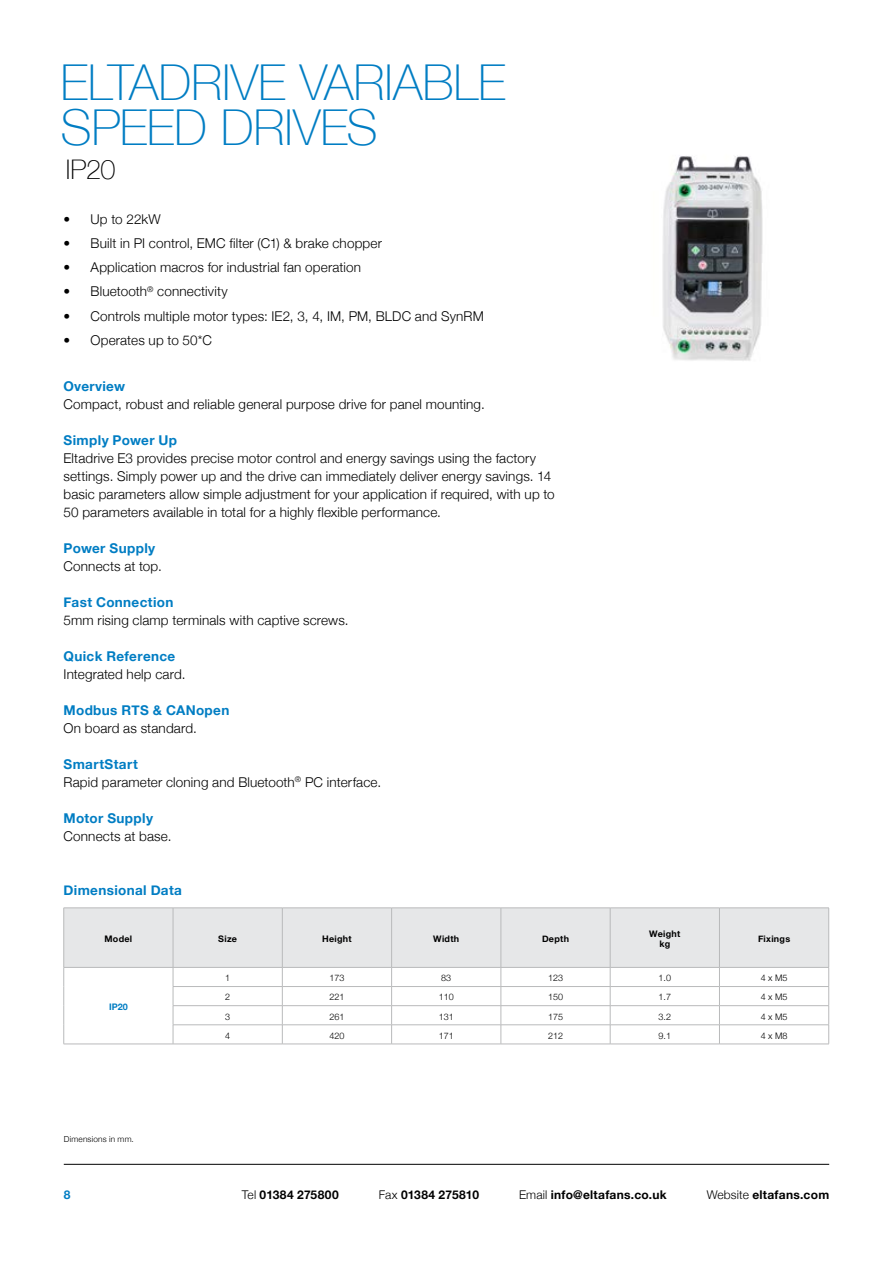
<style>
.page{position:relative;width:893px;height:1263px;background:#fff}
.page>*{position:absolute;margin:0;border:0;box-sizing:border-box;transform-origin:0 0}
.t1{font:100 49.5px/45px "Helvetica Neue";color:#007dc3}
.t2{font:100 27px "Helvetica Neue";color:#000}
.t3{font:300 13.5px/18px "Helvetica Neue";letter-spacing:.01em;color:#000}
.t4{font:700 13.5px "Helvetica Neue";letter-spacing:.025em;color:#007dc3}
.t5{font:700 12px "Helvetica Neue";letter-spacing:.02em;color:#000}
.t6{font:700 12px "Helvetica Neue";letter-spacing:.04em;color:#000}
.t7{font:700 12px "Helvetica Neue";color:#007dc3}
.t8{font:300 9px "Helvetica Neue";color:#000}
.t9{font:700 9px/10.5px "Helvetica Neue";letter-spacing:.03em;color:#000;text-align:center}
.t10{font:700 9px "Helvetica Neue";color:#007dc3}
.t11{font:300 8.25px "Helvetica Neue";letter-spacing:.025em;color:#000}
.s1{font-weight:700;color:#007dc3}
.s2{font-weight:300}
</style>
<div class="page">
<hr style="left:64px;top:1164px;width:765px;height:1px;background:#000">
<img style="left:662px;top:156px;width:101px;height:205px">
<div style="left:64px;top:908px;width:764px;height:59px;background:#e6e7e8"></div>
<hr style="left:64px;top:907px;width:109px;height:1px;background:#b9babb">
<hr style="left:63px;top:908px;width:1px;height:59px;background:#b9babb">
<hr style="left:173px;top:907px;width:109px;height:1px;background:#b9babb">
<hr style="left:173px;top:908px;width:1px;height:59px;background:#b9babb">
<hr style="left:282px;top:907px;width:110px;height:1px;background:#b9babb">
<hr style="left:282px;top:908px;width:1px;height:59px;background:#b9babb">
<hr style="left:392px;top:907px;width:109px;height:1px;background:#b9babb">
<hr style="left:391px;top:908px;width:1px;height:59px;background:#b9babb">
<hr style="left:501px;top:907px;width:109px;height:1px;background:#b9babb">
<hr style="left:501px;top:908px;width:1px;height:59px;background:#b9babb">
<hr style="left:610px;top:907px;width:109px;height:1px;background:#b9babb">
<hr style="left:610px;top:908px;width:1px;height:59px;background:#b9babb">
<hr style="left:719px;top:907px;width:110px;height:1px;background:#b9babb">
<hr style="left:719px;top:908px;width:1px;height:59px;background:#b9babb">
<hr style="left:828px;top:908px;width:1px;height:59px;background:#b9babb">
<hr style="left:64px;top:967px;width:109px;height:1px;background:#b9babb">
<hr style="left:173px;top:967px;width:109px;height:1px;background:#b9babb">
<hr style="left:282px;top:967px;width:110px;height:1px;background:#b9babb">
<hr style="left:392px;top:967px;width:109px;height:1px;background:#b9babb">
<hr style="left:501px;top:967px;width:109px;height:1px;background:#b9babb">
<hr style="left:610px;top:967px;width:109px;height:1px;background:#b9babb">
<hr style="left:719px;top:967px;width:110px;height:1px;background:#b9babb">
<hr style="left:173px;top:986px;width:109px;height:1px;background:#b9babb">
<hr style="left:282px;top:986px;width:110px;height:1px;background:#b9babb">
<hr style="left:392px;top:986px;width:109px;height:1px;background:#b9babb">
<hr style="left:501px;top:986px;width:109px;height:1px;background:#b9babb">
<hr style="left:610px;top:986px;width:109px;height:1px;background:#b9babb">
<hr style="left:719px;top:986px;width:110px;height:1px;background:#b9babb">
<hr style="left:173px;top:1005px;width:109px;height:1px;background:#b9babb">
<hr style="left:282px;top:1005px;width:110px;height:1px;background:#b9babb">
<hr style="left:392px;top:1005px;width:109px;height:1px;background:#b9babb">
<hr style="left:501px;top:1005px;width:109px;height:1px;background:#b9babb">
<hr style="left:610px;top:1005px;width:109px;height:1px;background:#b9babb">
<hr style="left:719px;top:1005px;width:110px;height:1px;background:#b9babb">
<svg style="left:63px;top:967px;width:1px;height:77px"></svg>
<hr style="left:173px;top:1024px;width:109px;height:1px;background:#b9babb">
<svg style="left:173px;top:968px;width:1px;height:76px"></svg>
<hr style="left:282px;top:1024px;width:110px;height:1px;background:#b9babb">
<svg style="left:282px;top:968px;width:1px;height:76px"></svg>
<hr style="left:392px;top:1024px;width:109px;height:1px;background:#b9babb">
<svg style="left:391px;top:968px;width:1px;height:76px"></svg>
<hr style="left:501px;top:1024px;width:109px;height:1px;background:#b9babb">
<svg style="left:501px;top:968px;width:1px;height:76px"></svg>
<hr style="left:610px;top:1024px;width:109px;height:1px;background:#b9babb">
<svg style="left:610px;top:968px;width:1px;height:76px"></svg>
<hr style="left:719px;top:1024px;width:110px;height:1px;background:#b9babb">
<svg style="left:719px;top:968px;width:1px;height:76px"></svg>
<svg style="left:828px;top:968px;width:1px;height:76px"></svg>
<hr style="left:64px;top:1044px;width:109px;height:1px;background:#b9babb">
<hr style="left:173px;top:1044px;width:109px;height:1px;background:#b9babb">
<hr style="left:282px;top:1044px;width:110px;height:1px;background:#b9babb">
<hr style="left:392px;top:1044px;width:109px;height:1px;background:#b9babb">
<hr style="left:501px;top:1044px;width:109px;height:1px;background:#b9babb">
<hr style="left:610px;top:1044px;width:109px;height:1px;background:#b9babb">
<hr style="left:719px;top:1044px;width:110px;height:1px;background:#b9babb">
<h1 class="t1" style="left:61px;top:58px;width:447px">ELTADRIVE VARIABLE<br>SPEED DRIVES</h1>
<h2 class="t2" style="left:66px;top:149px;width:51px">IP20</h2>
<p class="t3" style="left:64px;top:209px;width:99px">• Up to 22kW</p>
<p class="t3" style="left:64px;top:233px;width:320px">• Built in PI control, EMC filter (C1) &amp; brake chopper</p>
<p class="t3" style="left:64px;top:257px;width:299px">• Application macros for industrial fan operation</p>
<p class="t3" style="left:64px;top:282px;width:166px">• Bluetooth<sup>®</sup> connectivity</p>
<p class="t3" style="left:64px;top:306px;width:422px">• Controls multiple motor types: IE2, 3, 4, IM, PM, BLDC and SynRM</p>
<p class="t3" style="left:64px;top:330px;width:150px">• Operates up to 50*C</p>
<p class="t4" style="left:64px;top:375px;width:63px">Overview</p>
<p class="t3" style="left:64px;top:394px;width:423px">Compact, robust and reliable general purpose drive for panel mounting.</p>
<p class="t4" style="left:64px;top:429px;width:115px">Simply Power Up</p>
<p class="t3" style="left:64px;top:448px;width:493px">Eltadrive E3 provides precise motor control and energy savings using the factory settings. Simply power up and the drive can immediately deliver energy savings. 14 basic parameters allow simple adjustment for your application if required, with up to 50 parameters available in total for a highly flexible performance.</p>
<p class="t4" style="left:64px;top:537px;width:93px">Power Supply</p>
<p class="t3" style="left:64px;top:556px;width:100px">Connects at top.</p>
<p class="t4" style="left:64px;top:591px;width:111px">Fast Connection</p>
<p class="t3" style="left:64px;top:610px;width:286px">5mm rising clamp terminals with captive screws.</p>
<p class="t4" style="left:64px;top:645px;width:113px">Quick Reference</p>
<p class="t3" style="left:64px;top:664px;width:123px">Integrated help card.</p>
<p class="t4" style="left:64px;top:699px;width:167px">Modbus RTS &amp; CANopen</p>
<p class="t3" style="left:64px;top:718px;width:135px">On board as standard.</p>
<p class="t3" style="left:64px;top:754px;width:319px"><span class="s1">SmartStart<br></span>Rapid parameter cloning and Bluetooth<sup>®</sup> PC interface.</p>
<p class="t4" style="left:64px;top:807px;width:91px">Motor Supply</p>
<p class="t3" style="left:64px;top:826px;width:109px">Connects at base.</p>
<p class="t4" style="left:64px;top:879px;width:120px">Dimensional Data</p>
<p class="t9" style="left:105px;top:934px;width:29px">Model</p>
<p class="t9" style="left:218px;top:934px;width:20px">Size</p>
<p class="t9" style="left:322px;top:934px;width:31px">Height</p>
<p class="t9" style="left:433px;top:934px;width:28px">Width</p>
<p class="t9" style="left:542px;top:934px;width:28px">Depth</p>
<p class="t9" style="left:649px;top:928px;width:33px">Weight kg</p>
<p class="t9" style="left:758px;top:934px;width:34px">Fixings</p>
<p class="t10" style="left:109px;top:1000px;width:20px">IP20</p>
<p class="t11" style="left:64px;top:1133px;width:72px">Dimensions in mm.</p>
<p class="t8" style="left:225px;top:971px;width:7px">1</p>
<p class="t8" style="left:329px;top:971px;width:17px">173</p>
<p class="t8" style="left:441px;top:971px;width:12px">83</p>
<p class="t8" style="left:548px;top:971px;width:17px">123</p>
<p class="t8" style="left:659px;top:971px;width:14px">1.0</p>
<p class="t8" style="left:761px;top:971px;width:28px">4 x M5</p>
<p class="t8" style="left:225px;top:990px;width:7px">2</p>
<p class="t8" style="left:329px;top:990px;width:17px">221</p>
<p class="t8" style="left:439px;top:990px;width:17px">110</p>
<p class="t8" style="left:548px;top:990px;width:17px">150</p>
<p class="t8" style="left:659px;top:990px;width:14px">1.7</p>
<p class="t8" style="left:761px;top:990px;width:28px">4 x M5</p>
<p class="t8" style="left:225px;top:1009px;width:7px">3</p>
<p class="t8" style="left:329px;top:1009px;width:17px">261</p>
<p class="t8" style="left:439px;top:1009px;width:17px">131</p>
<p class="t8" style="left:548px;top:1009px;width:17px">175</p>
<p class="t8" style="left:659px;top:1009px;width:14px">3.2</p>
<p class="t8" style="left:761px;top:1009px;width:28px">4 x M5</p>
<p class="t8" style="left:225px;top:1028px;width:7px">4</p>
<p class="t8" style="left:329px;top:1028px;width:17px">420</p>
<p class="t8" style="left:439px;top:1028px;width:17px">171</p>
<p class="t8" style="left:548px;top:1028px;width:17px">212</p>
<p class="t8" style="left:659px;top:1028px;width:14px">9.1</p>
<p class="t8" style="left:761px;top:1028px;width:28px">4 x M8</p>
<p class="t7" style="left:64px;top:1185px;width:8px">8</p>
<p class="t6" style="left:242px;top:1185px;width:98px"><span class="s2">Tel</span> 01384 275800</p>
<p class="t5" style="left:379px;top:1185px;width:102px"><span class="s2">Fax</span> 01384 275810</p>
<p class="t5" style="left:519px;top:1185px;width:149px"><span class="s2">Email</span> info@eltafans.co.uk</p>
<p class="t5" style="left:707px;top:1185px;width:124px"><span class="s2">Website</span> eltafans.com</p>
</div>
